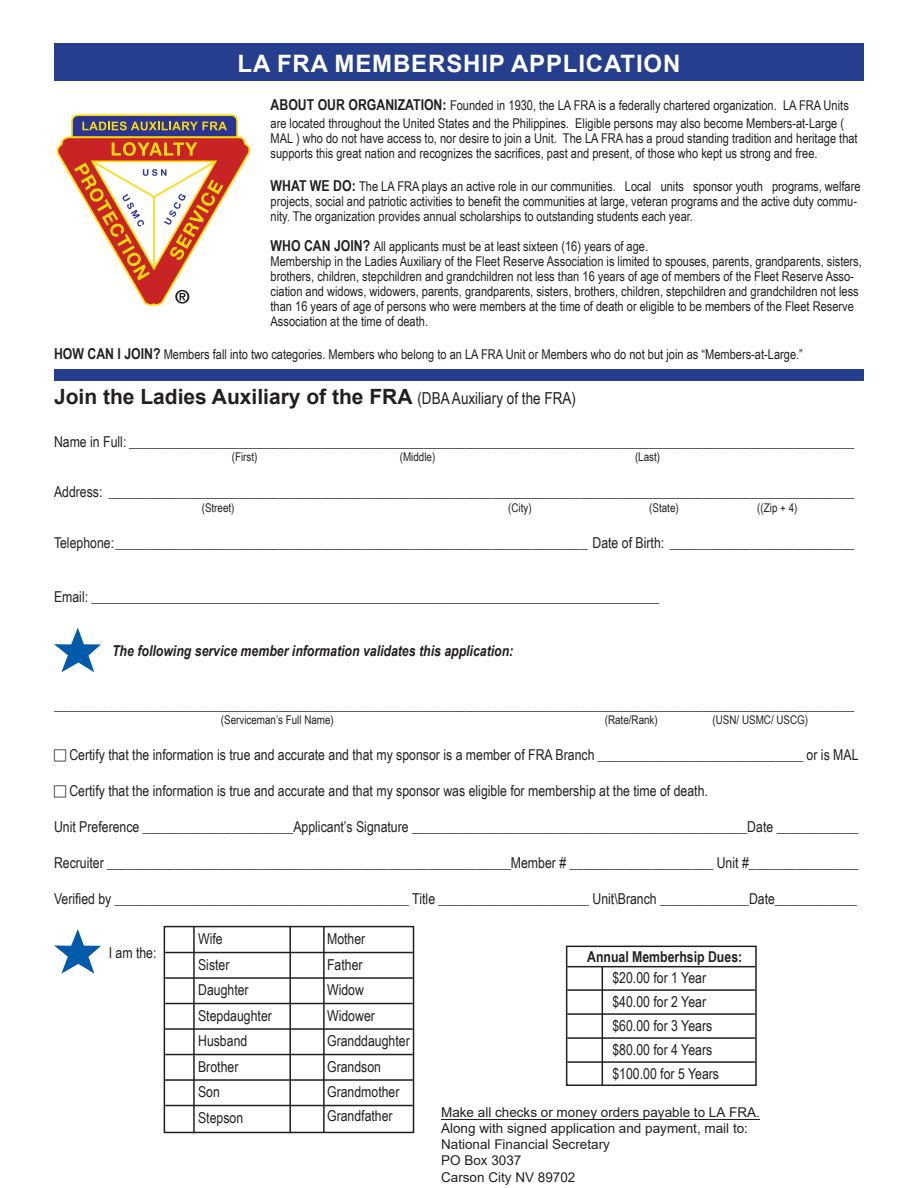
<style>
.page{position:relative;width:918px;height:1188px;background:#fff}
.page>*{position:absolute;margin:0;border:0;box-sizing:border-box;transform-origin:0 0}
.t1{font:700 24px "Arial";letter-spacing:.035em;color:#fff}
.t2{font:700 21px "Arial";color:#231f20}
.t3{font:15px/24px "Arial Narrow";color:#231f20}
.t4{font:italic 700 15px "Arial Narrow";color:#231f20}
.t5{font:700 15px "Arial Narrow";color:#231f20}
.t6{font:13.5px/15px "Arial Narrow";color:#231f20}
.t7{font:13.5px/16.2px "Arial";color:#231f20}
.t8{font:12px "Arial Narrow";color:#231f20}
.s1{font-weight:700;font-size:15px}
.s2{font-family:"Arial Narrow";font-weight:400;font-size:16.5px}
.s3{font-style:inherit}
</style>
<div class="page">
<svg style="left:57px;top:114px;width:193px;height:192px"></svg>
<div style="left:54px;top:44px;width:810px;height:37px;background:#253f8e"></div>
<svg style="left:54px;top:628px;width:47px;height:44px"></svg>
<svg style="left:54px;top:929px;width:47px;height:45px"></svg>
<hr style="left:165px;top:952px;width:248px;height:1px;background:#231f20">
<hr style="left:165px;top:977px;width:248px;height:2px;background:#231f20">
<hr style="left:165px;top:1003px;width:248px;height:1px;background:#231f20">
<hr style="left:165px;top:1028px;width:248px;height:2px;background:#231f20">
<hr style="left:165px;top:1054px;width:248px;height:1px;background:#231f20">
<hr style="left:165px;top:1079px;width:248px;height:2px;background:#231f20">
<hr style="left:165px;top:1105px;width:248px;height:1px;background:#231f20">
<div style="left:164px;top:926px;width:250px;height:207px;border:2px solid #231f20"></div>
<hr style="left:193px;top:926px;width:2px;height:207px;background:#231f20">
<hr style="left:289px;top:926px;width:2px;height:207px;background:#231f20">
<hr style="left:323px;top:926px;width:2px;height:207px;background:#231f20">
<hr style="left:567px;top:966px;width:188px;height:1px;background:#231f20">
<hr style="left:567px;top:989px;width:188px;height:2px;background:#231f20">
<hr style="left:567px;top:1013px;width:188px;height:2px;background:#231f20">
<hr style="left:567px;top:1037px;width:188px;height:2px;background:#231f20">
<hr style="left:567px;top:1061px;width:188px;height:2px;background:#231f20">
<div style="left:566px;top:946px;width:191px;height:140px;border:2px solid #231f20"></div>
<hr style="left:602px;top:967px;width:1px;height:119px;background:#231f20">
<div style="left:54px;top:369px;width:810px;height:12px;background:#253f8e"></div>
<hr style="left:441px;top:1119px;width:319px;height:1px;background:#231f20">
<h1 class="t1" style="left:238px;top:46px;width:444px">LA FRA MEMBERSHIP APPLICATION</h1>
<p class="t6" style="left:271px;top:96px;width:580px;line-height:18px"><span class="s1">ABOUT OUR ORGANIZATION:</span> Founded in 1930, the LA FRA is a federally chartered organization. LA FRA Units are located throughout the United States and the Philippines. Eligible persons may also become Members-at-Large (</p>
<p class="t6" style="left:271px;top:130px;width:589px">MAL ) who do not have access to, nor desire to join a Unit. The LA FRA has a proud standing tradition and heritage that supports this great nation and recognizes the sacrifices, past and present, of those who kept us strong and free.</p>
<p class="t6" style="left:271px;top:178px;width:592px"><span class="s1">WHAT WE DO:</span> The LA FRA plays an active role in our communities. Local units sponsor youth programs, welfare projects, social and patriotic activities to benefit the communities at large, veteran programs and the active duty commu&shy;nity. The organization provides annual scholarships to outstanding students each year.</p>
<p class="t6" style="left:271px;top:238px;width:593px"><span class="s1">WHO CAN JOIN?</span> All applicants must be at least sixteen (16) years of age.<br>Membership in the Ladies Auxiliary of the Fleet Reserve Association is limited to spouses, parents, grandparents, sisters, brothers, children, stepchildren and grandchildren not less than 16 years of age of members of the Fleet Reserve Asso&shy;ciation and widows, widowers, parents, grandparents, sisters, brothers, children, stepchildren and grandchildren not less than 16 years of age of persons who were members at the time of death or eligible to be members of the Fleet Reserve Association at the time of death.</p>
<p class="t6" style="left:54px;top:346px;width:750px"><span class="s1">HOW CAN I JOIN?</span> Members fall into two categories. Members who belong to an LA FRA Unit or Members who do not but join as “Members-at-Large.”</p>
<h2 class="t2" style="left:54px;top:382px;width:524px">Join the Ladies Auxiliary of the FRA <span class="s2">(DBA Auxiliary of the FRA)</span></h2>
<p class="t3" style="left:54px;top:429px;width:802px">Name in Full: __________________________________________________________________________________________________________</p>
<p class="t8" style="left:232px;top:448px;width:27px">(First)</p>
<p class="t8" style="left:400px;top:448px;width:37px">(Middle)</p>
<p class="t8" style="left:635px;top:448px;width:27px">(Last)</p>
<p class="t3" style="left:54px;top:480px;width:802px">Address: _____________________________________________________________________________________________________________</p>
<p class="t8" style="left:202px;top:499px;width:34px">(Street)</p>
<p class="t8" style="left:508px;top:499px;width:25px">(City)</p>
<p class="t8" style="left:649px;top:498px;width:31px">(State)</p>
<p class="t8" style="left:757px;top:498px;width:42px">((Zip + 4)</p>
<p class="t3" style="left:54px;top:530px;width:802px">Telephone:_____________________________________________________________________ Date of Birth: ___________________________</p>
<p class="t3" style="left:54px;top:584px;width:607px">Email: ___________________________________________________________________________________</p>
<p class="t4" style="left:112px;top:639px;width:403px">The following service member information validates this application:</p>
<p class="t3" style="left:54px;top:692px;width:802px">_____________________________________________________________________________________________________________________</p>
<p class="t8" style="left:221px;top:711px;width:115px">(Serviceman’s Full Name)</p>
<p class="t8" style="left:605px;top:711px;width:55px">(Rate/Rank)</p>
<p class="t8" style="left:713px;top:711px;width:97px">(USN/ USMC/ USCG)</p>
<p class="t3" style="left:69px;top:742px;width:791px">Certify that the information is true and accurate and that my sponsor is a member of FRA Branch ______________________________ or is MAL</p>
<p class="t3" style="left:69px;top:778px;width:640px">Certify that the information is true and accurate and that my sponsor was eligible for membership at the time of death.</p>
<p class="t3" style="left:54px;top:814px;width:806px">Unit Preference ______________________Applicant’s Signature _________________________________________________Date ____________</p>
<p class="t3" style="left:54px;top:850px;width:806px">Recruiter ___________________________________________________________Member # _____________________ Unit #________________</p>
<p class="t3" style="left:54px;top:886px;width:805px">Verified by ___________________________________________ Title ______________________ Unit\Branch _____________Date____________</p>
<p class="t3" style="left:109px;top:940px;width:49px">I am the:</p>
<p class="t3" style="left:198px;top:926px;width:26px">Wife</p>
<p class="t3" style="left:327px;top:926px;width:40px">Mother</p>
<p class="t3" style="left:198px;top:952px;width:33px">Sister</p>
<p class="t3" style="left:327px;top:952px;width:37px">Father</p>
<p class="t3" style="left:198px;top:977px;width:52px">Daughter</p>
<p class="t3" style="left:327px;top:977px;width:38px">Widow</p>
<p class="t3" style="left:198px;top:1003px;width:75px">Stepdaughter</p>
<p class="t3" style="left:327px;top:1003px;width:49px">Widower</p>
<p class="t3" style="left:198px;top:1028px;width:51px">Husband</p>
<p class="t3" style="left:327px;top:1028px;width:84px">Granddaughter</p>
<p class="t3" style="left:198px;top:1054px;width:42px">Brother</p>
<p class="t3" style="left:327px;top:1054px;width:56px">Grandson</p>
<p class="t3" style="left:198px;top:1079px;width:23px">Son</p>
<p class="t3" style="left:327px;top:1079px;width:74px">Grandmother</p>
<p class="t3" style="left:198px;top:1105px;width:47px">Stepson</p>
<p class="t3" style="left:327px;top:1103px;width:67px">Grandfather</p>
<p class="t5" style="left:587px;top:945px;width:157px">Annual Memberhsip Dues:</p>
<p class="t3" style="left:612px;top:965px;width:108px">$20.00 for 1 Year $40.00 for 2 Year $60.00 for 3 Years $80.00 for 4 Years $100.00 for 5 Years</p>
<p class="t7" style="left:441px;top:1104px;width:320px">Make all checks or money orders payable to LA FRA<span class="s3">.<br>A</span>long with signed application <span class="s3">and payment,</span> mail to:<br>National Financial Secretary<br>PO Box 3037<br>Carson City NV 89702</p>
</div>
